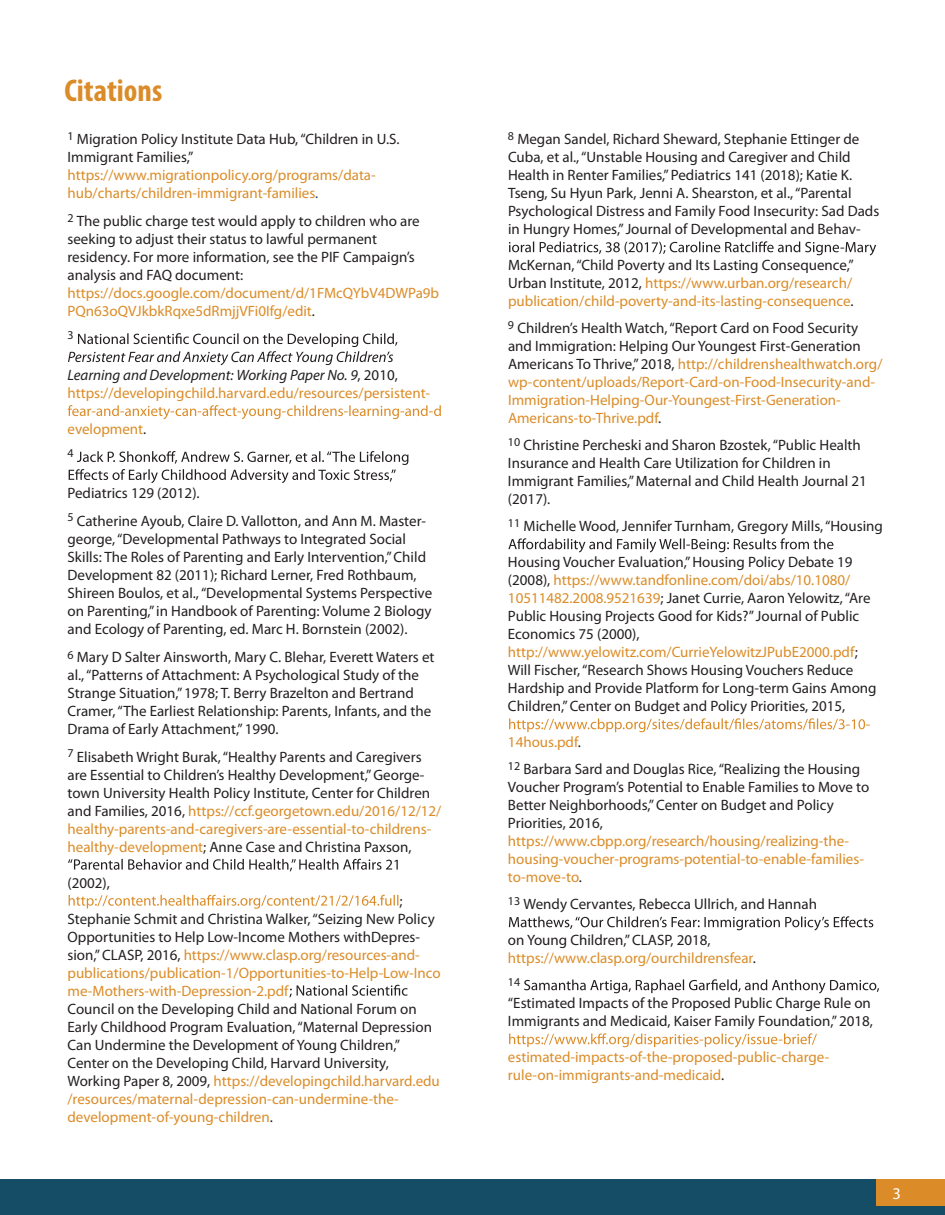
<style>
.page{position:relative;width:945px;height:1215px;background:#fff}
.page>*{position:absolute;margin:0;border:0;box-sizing:border-box;transform-origin:0 0}
.t1{font:700 condensed 31.5px "Myriad Pro";color:#db8c28}
.t2{font:16.5px "Myriad Pro";color:#fff}
.t3{font:15px/18px "Myriad Pro";color:#231f20}
.t4{font:15px/18px "Myriad Pro";color:#db8c28}
.t5{font:12px "Myriad Pro";color:#231f20}
.s1{color:#154b7f}
.s2{color:#231f20}
.s3{font-style:italic;color:#231f20}
.s4{color:#db8c28}
</style>
<div class="page">
<svg style="left:68px;top:333px;width:329px;height:32px"></svg>
<svg style="left:68px;top:405px;width:373px;height:14px"></svg>
<svg style="left:69px;top:451px;width:339px;height:32px"></svg>
<svg style="left:68px;top:859px;width:330px;height:12px"></svg>
<svg style="left:69px;top:895px;width:329px;height:14px"></svg>
<svg style="left:289px;top:985px;width:119px;height:12px"></svg>
<svg style="left:509px;top:241px;width:367px;height:14px"></svg>
<svg style="left:508px;top:538px;width:325px;height:14px"></svg>
<svg style="left:509px;top:718px;width:361px;height:14px"></svg>
<svg style="left:509px;top:916px;width:364px;height:14px"></svg>
<svg style="left:524px;top:979px;width:355px;height:14px"></svg>
<svg style="left:509px;top:1033px;width:308px;height:14px"></svg>
<div style="left:0;top:1179px;width:945px;height:36px;background:#144d65"></div>
<div style="left:876px;top:1179px;width:69px;height:27px;background:#db8c28"></div>
<h1 class="t1" style="left:64px;top:71px;width:99px">Citations</h1>
<p class="t3" style="left:68px;top:130px;width:334px"><sup>1</sup> Migration Policy Institute Data Hub,“Children in U.S.<br>Immigrant Families,”</p>
<p class="t4" style="left:68px;top:166px;width:310px">https://www.migrationpolicy.org/programs/data&shy;hub/charts/children-immigrant-families<span class="s1">.</span></p>
<p class="t3" style="left:68px;top:212px;width:354px"><sup>2</sup> The public charge test would apply to children who are seeking to adjust their status to lawful permanent residency. For more information, see the PIF Campaign’s analysis and FAQ document:</p>
<p class="t4" style="left:68px;top:284px;width:373px">https://docs.google.com/document/d/1FMcQYbV4DWPa9b<br>PQn63oQVJkbkRqxe5dRmjjVFi0Ifg/edit<span class="s2">.</span></p>
<p class="t5" style="left:68px;top:328px;width:8px">3</p>
<p class="t4" style="left:68px;top:366px;width:364px"><span class="s3">Learning and Development: Working Paper No. 9</span><span class="s2">, 2010, </span>https://developingchild.harvard.edu/resources/persistent-</p>
<p class="t4" style="left:68px;top:420px;width:80px">evelopment<span class="s2">.</span></p>
<p class="t5" style="left:68px;top:446px;width:8px">4</p>
<p class="t3" style="left:68px;top:479px;width:360px;line-height:27.9px">Pediatrics 129 (2012).<br><sup>5</sup> Catherine Ayoub, Claire D. Vallotton, and Ann M. Master-</p>
<p class="t3" style="left:68px;top:529px;width:366px">george,“Developmental Pathways to Integrated Social Skills: The Roles of Parenting and Early Intervention,” Child Development 82 (2011); Richard Lerner, Fred Rothbaum, Shireen Boulos, et al.,“Developmental Systems Perspective on Parenting,” in Handbook of Parenting: Volume 2 Biology and Ecology of Parenting, ed. Marc H. Bornstein (2002).</p>
<p class="t3" style="left:68px;top:647px;width:369px"><sup>6</sup> Mary D Salter Ainsworth, Mary C. Blehar, Everett Waters et al.,“Patterns of Attachment: A Psychological Study of the Strange Situation,” 1978; T. Berry Brazelton and Bertrand Cramer,“The Earliest Relationship: Parents, Infants, and the Drama of Early Attachment,” 1990.</p>
<p class="t3" style="left:68px;top:747px;width:375px"><sup>7</sup> Elisabeth Wright Burak,“Healthy Parents and Caregivers are Essential to Children’s Healthy Development,”George&shy;town University Health Policy Institute, Center for Children and Families, 2016, <span class="s4">https://ccf.georgetown.edu/2016/12/12/ healthy-parents-and-caregivers-are-essential-to-childrens&shy;healthy-development</span>; Anne Case and Christina Paxson,</p>
<p class="t3" style="left:68px;top:873px;width:44px">(2002),</p>
<p class="t4" style="left:68px;top:891px;width:375px;text-indent:332px"><span class="s2">; Stephanie Schmit and Christina Walker,“Seizing New Policy Opportunities to Help Low-Income Mothers withDepres&shy;sion,” CLASP, 2016,</span> https://www.clasp.org/resources-and&shy;publications/publication-1/Opportunities-to-Help-Low-Inco me-Mothers-with-Depression-2.pdf</p>
<p class="t3" style="left:68px;top:999px;width:374px">Council on the Developing Child and National Forum on Early Childhood Program Evaluation,“Maternal Depression Can Undermine the Development of Young Children,” Center on the Developing Child, Harvard University, Working Paper 8, 2009, <span class="s4">https://developingchild.harvard.edu /resources/maternal-depression-can-undermine-the&shy;development-of-young-children</span>.</p>
<p class="t3" style="left:508px;top:130px;width:373px"><sup>8</sup> Megan Sandel, Richard Sheward, Stephanie Ettinger de Cuba, et al.,“Unstable Housing and Caregiver and Child Health in Renter Families,”Pediatrics 141 (2018); Katie K.<br>Tseng, Su Hyun Park, Jenni A. Shearston, et al.,“Parental Psychological Distress and Family Food Insecurity: Sad Dads in Hungry Homes,” Journal of Developmental and Behav-</p>
<p class="t4" style="left:508px;top:256px;width:347px;text-align:justify"><span class="s2">McKernan,“Child Poverty and Its Lasting Consequence,” Urban Institute, 2012,</span> https://www.urban.org/research/ publication/child-poverty-and-its-lasting-consequence<span class="s2">.</span></p>
<p class="t4" style="left:508px;top:319px;width:376px"><sup>9</sup> <span class="s2">Children’s Health Watch,“Report Card on Food Security and Immigration: Helping Our Youngest First-Generation Americans To Thrive,” 2018,</span> http://childrenshealthwatch.org/ wp-content/uploads/Report-Card-on-Food-Insecurity-and-Immigration-Helping-Our-Youngest-First-Generation-Americans-to-Thrive.pdf<span class="s2">.</span></p>
<p class="t3" style="left:508px;top:436px;width:361px"><sup>10</sup> Christine Percheski and Sharon Bzostek,“Public Health Insurance and Health Care Utilization for Children in Immigrant Families,”Maternal and Child Health Journal 21 (2017).</p>
<p class="t3" style="left:508px;top:517px;width:376px"><sup>11</sup> Michelle Wood, Jennifer Turnham, Gregory Mills,“Housing</p>
<p class="t3" style="left:508px;top:553px;width:370px">Housing Voucher Evaluation,” Housing Policy Debate 19 (2008), <span class="s4">https://www.tandfonline.com/doi/abs/10.1080/ 10511482.2008.9521639</span>; Janet Currie, Aaron Yelowitz,“Are Public Housing Projects Good for Kids?” Journal of Public Economics 75 (2000), <span class="s4">http://www.yelowitz.com/CurrieYelowitzJPubE2000.pdf</span>; Will Fischer,“Research Shows Housing Vouchers Reduce Hardship and Provide Platform for Long-term Gains Among Children,”Center on Budget and Policy Priorities, 2015,</p>
<p class="t3" style="left:508px;top:728px;width:354px;line-height:27px"><span class="s4">14hous.pdf</span>.<br><sup>12</sup> Barbara Sard and Douglas Rice,“Realizing the Housing</p>
<p class="t3" style="left:508px;top:778px;width:363px">Voucher Program’s Potential to Enable Families to Move to<br>Better Neighborhoods,”Center on Budget and Policy<br>Priorities, 2016,</p>
<p class="t4" style="left:508px;top:832px;width:358px">https://www.cbpp.org/research/housing/realizing-the&shy;housing-voucher-programs-potential-to-enable-families&shy;to-move-to<span class="s2">.</span></p>
<p class="t3" style="left:508px;top:895px;width:311px"><sup>13</sup> Wendy Cervantes, Rebecca Ullrich, and Hannah</p>
<p class="t4" style="left:508px;top:931px;width:249px"><span class="s2">on Young Children,” CLASP, 2018, </span>https://www.clasp.org/ourchildrensfear<span class="s2">.</span></p>
<p class="t5" style="left:508px;top:974px;width:14px">14</p>
<p class="t3" style="left:508px;top:994px;width:367px">“Estimated Impacts of the Proposed Public Charge Rule on<br>Immigrants and Medicaid, Kaiser Family Foundation,” 2018,</p>
<p class="t4" style="left:508px;top:1048px;width:323px">estimated-impacts-of-the-proposed-public-charge&shy;rule-on-immigrants-and-medicaid<span class="s2">.</span></p>
<p class="t2" style="left:892px;top:1183px;width:10px">3</p>
</div>
